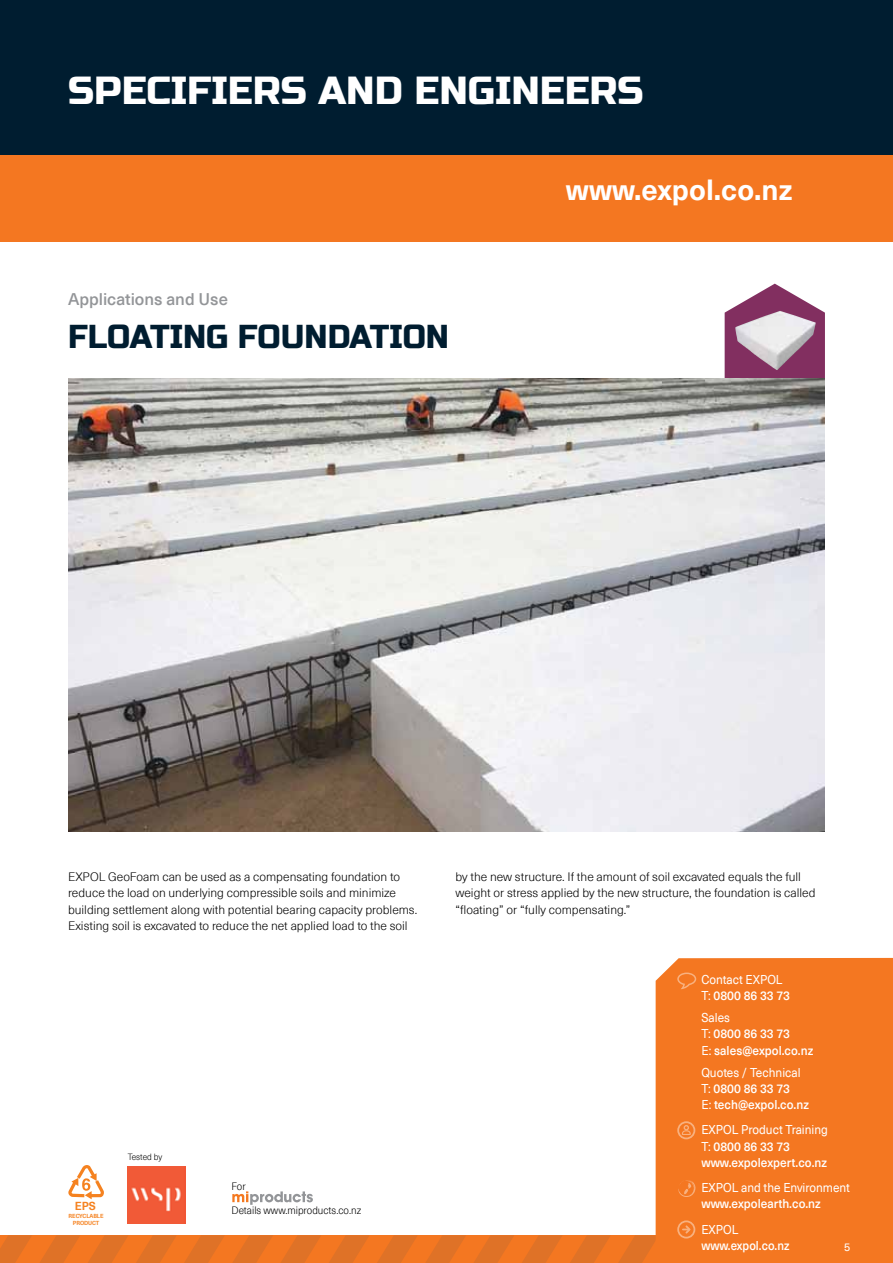
<style>
.page{position:relative;width:893px;height:1263px;background:#fff}
.page>*{position:absolute;margin:0;border:0;box-sizing:border-box;transform-origin:0 0}
.t1{font:39px "Russo One";color:#fff}
.t2{font:34.5px "Russo One";color:#fff}
.t3{font:33px "Russo One";color:#001d30;scale:.96 1}
.t4{font:700 28.5px "Neue Haas Unica Pro";color:#fff}
.t5{font:500 16.5px "Neue Haas Unica Pro";color:#939598}
.t6{font:500 12.45px/16.2px "Neue Haas Unica Pro";color:#fff;scale:.94 1}
.t7{font:12.45px/16.2px "Neue Haas Unica Pro";color:#fff;scale:.94 1}
.t8{font:500 12.45px "Neue Haas Unica Pro";color:#fff;scale:.91 1}
.t9{font:300 12px/16.5px "Neue Haas Unica Pro";color:#000}
.t10{font:700 11.4px "Neue Haas Unica Pro";color:#f58220}
.t11{font:11.1px "Neue Haas Unica Pro";color:#fff}
.t12{font:300 10.5px "Neue Haas Unica Pro";color:#000;scale:.94 1}
.t13{font:300 8.85px "Neue Haas Unica Pro";letter-spacing:-.005em;color:#000;scale:.94 1}
.t14{font:700 5.7px/6.4px "Neue Haas Unica Pro";letter-spacing:-.01em;color:#f58220;text-align:right}
.s1{font-weight:500}
.s2{font-weight:400}
</style>
<div class="page">
<div style="left:0;top:1235px;width:893px;height:28px;background:#f47721"></div>
<svg style="left:0;top:1235px;width:128px;height:28px"></svg>
<svg style="left:136px;top:1235px;width:40px;height:28px"></svg>
<svg style="left:184px;top:1235px;width:40px;height:28px"></svg>
<svg style="left:233px;top:1235px;width:40px;height:28px"></svg>
<svg style="left:281px;top:1235px;width:40px;height:28px"></svg>
<svg style="left:329px;top:1235px;width:40px;height:28px"></svg>
<svg style="left:377px;top:1235px;width:40px;height:28px"></svg>
<svg style="left:426px;top:1235px;width:40px;height:28px"></svg>
<svg style="left:474px;top:1235px;width:40px;height:28px"></svg>
<svg style="left:522px;top:1235px;width:40px;height:28px"></svg>
<svg style="left:570px;top:1235px;width:40px;height:28px"></svg>
<svg style="left:618px;top:1235px;width:38px;height:28px"></svg>
<div style="left:656px;top:958px;width:237px;height:277px;background:#f47721"></div>
<svg style="left:677px;top:972px;width:19px;height:17px"></svg>
<svg style="left:666px;top:1220px;width:41px;height:19px"></svg>
<svg style="left:677px;top:1121px;width:18px;height:18px"></svg>
<svg style="left:678px;top:1179px;width:18px;height:18px"></svg>
<div style="left:0;top:0;width:893px;height:155px;background:#001d30"></div>
<div style="left:0;top:155px;width:893px;height:87px;background:#f47721"></div>
<svg style="left:725px;top:284px;width:100px;height:95px"></svg>
<img style="left:735px;top:311px;width:81px;height:59px">
<img style="left:68px;top:379px;width:757px;height:452px">
<svg style="left:232px;top:1191px;width:81px;height:14px"></svg>
<img style="left:128px;top:1166px;width:57px;height:57px">
<svg style="left:68px;top:1165px;width:36px;height:34px"></svg>
<h2 class="t2" style="left:47px;top:67px;width:747px">LIGHTWEIGHT CONSTRUCTION SOLUTIONS</h2>
<h1 class="t1" style="left:68px;top:67px;width:25px">SPECIFIERS</h1>
<h1 class="t1" style="left:319px;top:67px;width:327px">AN D ENGINEERS</h1>
<h3 class="t5" style="left:68px;top:289px;width:161px">Applications and Use</h3>
<h3 class="t3" style="left:68px;top:317px;width:43px">FLOATING</h3>
<h3 class="t3" style="left:238px;top:317px;width:45px">FOUN</h3>
<h3 class="t3" style="left:328px;top:317px;width:45px">DATION</h3>
<h3 class="t4" style="left:566px;top:172px;width:228px">www.expol.co.nz</h3>
<p class="t9" style="left:68px;top:869px;width:351px">EXPOL GeoFoam can be used as a compensating foundation to reduce the load on underlying compressible soils and minimize building settlement along with potential bearing capacity problems.<br>Existing soil is excavated to reduce the net applied load to the soil</p>
<p class="t9" style="left:455px;top:869px;width:362px">by the new structure. If the amount of soil excavated equals the full weight or stress applied by the new structure, the foundation is called “floating” or “fully compensating.”</p>
<p class="t7" style="left:701px;top:972px;width:96px">Contact EXPOL<br>T: <span class="s1">0800 86 33 73</span></p>
<p class="t6" style="left:701px;top:1010px;width:121px"><span class="s2">Sales<br>T:</span> 0800 86 33 73<br><span class="s2">E:</span> sales@expol.co.nz</p>
<p class="t10" style="left:75px;top:1199px;width:22px">EPS</p>
<p class="t14" style="left:69px;top:1213px;width:33px">recyclABLE product</p>
<p class="t13" style="left:128px;top:1152px;width:38px">Tested by</p>
<p class="t12" style="left:231px;top:1180px;width:17px">For</p>
<p class="t12" style="left:231px;top:1204px;width:140px">Details www.miproducts.co.nz</p>
<p class="t6" style="left:701px;top:1064px;width:116px"><span class="s2">Quotes / Technical<br>T:</span> 0800 86 33 73<br><span class="s2">E:</span> tech@expol.co.nz</p>
<p class="t6" style="left:701px;top:1122px;width:136px"><span class="s2">EXPOL Product Training<br>T:</span> 0800 86 33 73 www.expolexpert.co.nz</p>
<p class="t7" style="left:701px;top:1180px;width:160px">EXPOL and the Environment</p>
<p class="t6" style="left:701px;top:1196px;width:129px">www.expolearth.co.nz</p>
<p class="t11" style="left:844px;top:1240px;width:8px">5</p>
<p class="t7" style="left:701px;top:1221px;width:41px">EXPOL</p>
<p class="t8" style="left:701px;top:1238px;width:98px">www.expol.co.nz</p>
</div>
